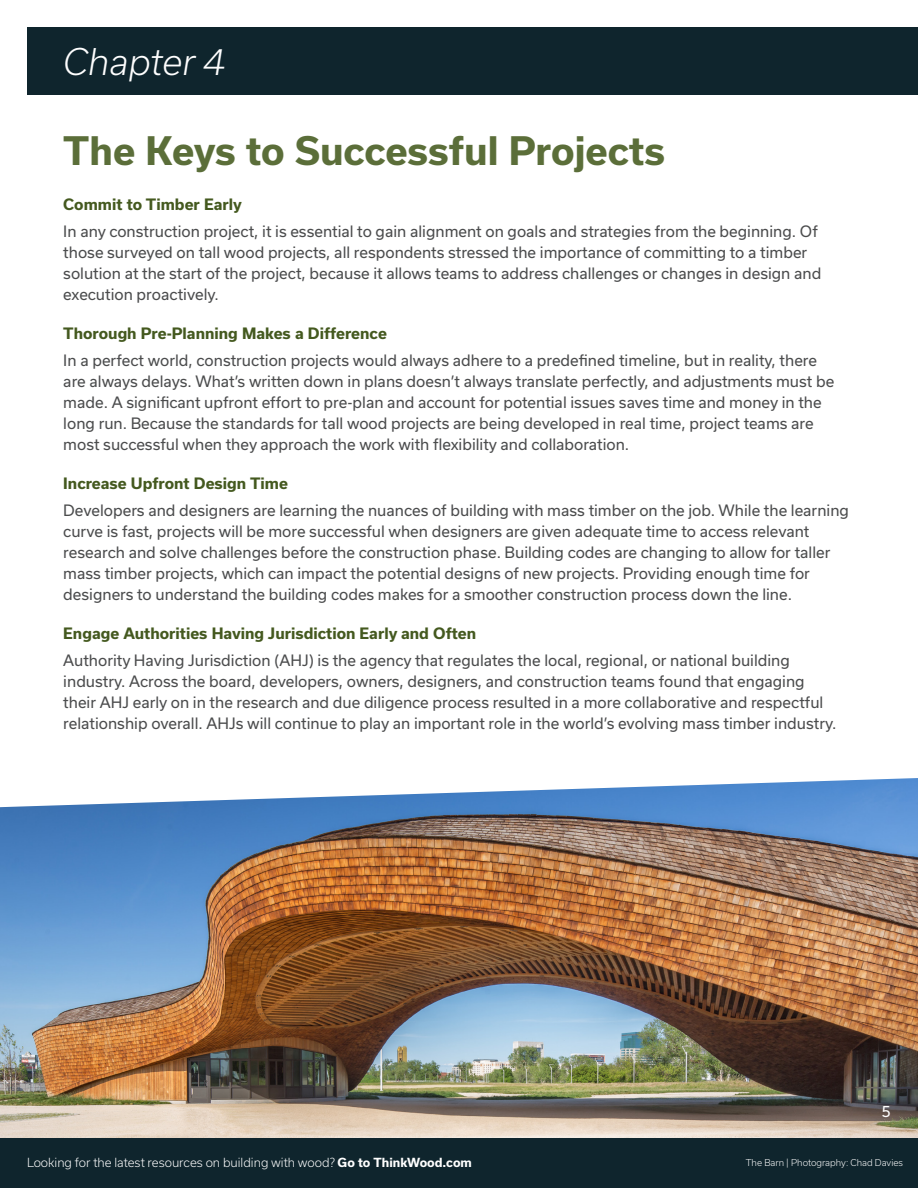
<style>
.page{position:relative;width:918px;height:1188px;background:#fff}
.page>*{position:absolute;margin:0;border:0;box-sizing:border-box;transform-origin:0 0}
.Paragraph_Style_2{font:700 37.5px "Usual";color:#5b6e39}
.t1{font:italic 300 35.1px "Usual";color:#fff}
.Paragraph_Style_2-2{font:15px/21px "Usual";color:#4b4c4d}
.t2{font:700 15px "Usual";color:#44591f}
.t3{font:15px "Usual";color:#fff}
.t4{font:300 12px "Usual";color:#fff}
.t5{font:300 9px "Usual";color:#fff}
.s1{font-weight:700}
</style>
<div class="page">
<div style="left:27px;top:27px;width:891px;height:67px;background:#0f252d"></div>
<img style="left:0;top:778px;width:918px;height:360px">
<div style="left:0;top:1138px;width:918px;height:50px;background:#0f252d"></div>
<p class="t1" style="left:63px;top:42px;width:163px">Chapter 4</p>
<p class="Paragraph_Style_2" style="left:63px;top:129px;width:603px">The Keys to Successful Projects</p>
<p class="t2" style="left:63px;top:195px;width:180px">Commit to Timber Early</p>
<p class="Paragraph_Style_2-2" style="left:63px;top:221px;width:760px">In any construction project, it is essential to gain alignment on goals and strategies from the beginning. Of those surveyed on tall wood projects, all respondents stressed the importance of committing to a timber solution at the start of the project, because it allows teams to address challenges or changes in design and execution proactively.</p>
<p class="t2" style="left:63px;top:324px;width:325px">Thorough Pre-Planning Makes a Difference</p>
<p class="Paragraph_Style_2-2" style="left:63px;top:350px;width:772px">In a perfect world, construction projects would always adhere to a predefined timeline, but in reality, there are always delays. What’s written down in plans doesn’t always translate perfectly, and adjustments must be made. A significant upfront effort to pre-plan and account for potential issues saves time and money in the long run. Because the standards for tall wood projects are being developed in real time, project teams are most successful when they approach the work with flexibility and collaboration.</p>
<p class="t2" style="left:63px;top:474px;width:226px">Increase Upfront Design Time</p>
<p class="Paragraph_Style_2-2" style="left:63px;top:500px;width:787px">Developers and designers are learning the nuances of building with mass timber on the job. While the learning curve is fast, projects will be more successful when designers are given adequate time to access relevant research and solve challenges before the construction phase. Building codes are changing to allow for taller mass timber projects, which can impact the potential designs of new projects. Providing enough time for designers to understand the building codes makes for a smoother construction process down the line.</p>
<p class="t2" style="left:63px;top:624px;width:414px">Engage Authorities Having Jurisdiction Early and Often</p>
<p class="Paragraph_Style_2-2" style="left:63px;top:650px;width:775px">Authority Having Jurisdiction (AHJ) is the agency that regulates the local, regional, or national building industry. Across the board, developers, owners, designers, and construction teams found that engaging their AHJ early on in the research and due diligence process resulted in a more collaborative and respectful relationship overall. AHJs will continue to play an important role in the world’s evolving mass timber industry.</p>
<p class="t3" style="left:882px;top:1103px;width:11px">5</p>
<p class="t4" style="left:27px;top:1156px;width:446px">Looking for the latest resources on building with wood? <span class="s1">Go to ThinkWood.com</span></p>
<p class="t5" style="left:746px;top:1157px;width:159px">The Barn | Photography: Chad Davies</p>
</div>
